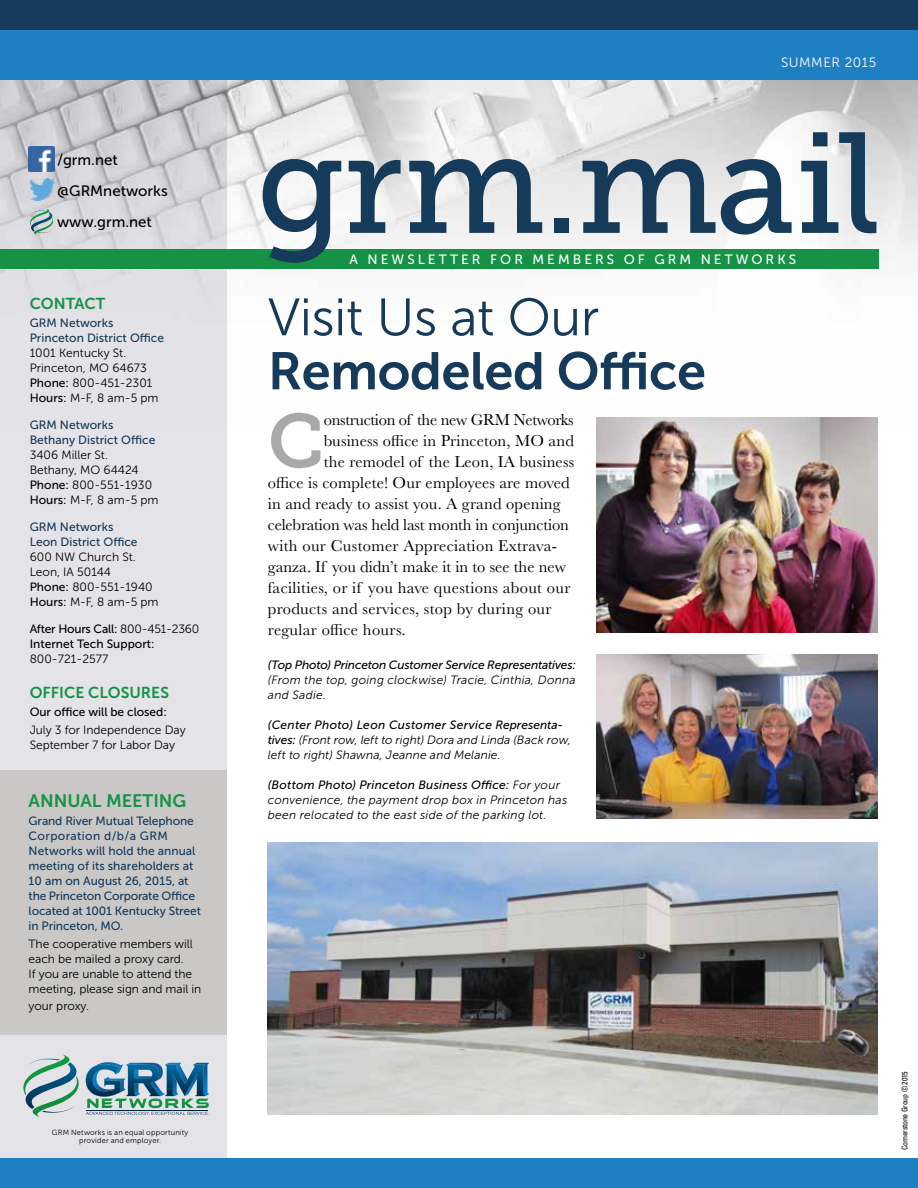
<style>
.page{position:relative;width:918px;height:1188px;background:#fff}
.page>*{position:absolute;margin:0;border:0;box-sizing:border-box;transform-origin:0 0}
.t1{font:142.5px "Museo Slab 500";letter-spacing:-.02em;color:#163a5a}
.t2{font:75.6px "Museo Slab 700";color:#aba8a9}
.t3{font:52.5px "Museo Sans 700";letter-spacing:-.01em;color:#163a5a}
.t4{font:52.5px "Museo Sans 300";letter-spacing:-.01em;color:#163a5a}
.t5{font:18px "Museo Sans 700";color:#169246}
.t6{font:16.5px "Baskerville";letter-spacing:.01em;color:#000}
.t7{font:16.5px "Baskerville";letter-spacing:-.01em;color:#000}
.t8{font:16.5px "Baskerville";letter-spacing:-.02em;color:#000}
.t9{font:15.75px "Museo Sans 700";color:#169246}
.t10{font:15px/30.9px "Museo Sans 500";color:#000}
.t11{font:13.5px "Museo Sans 500";letter-spacing:.225em;color:#fff}
.t12{font:13.5px "Museo Sans 300";letter-spacing:.04em;color:#fff}
.t13{font:12px/15px "Museo Sans 300";letter-spacing:-.005em;color:#000}
.t14{font:12px/15px "Museo Sans 500";color:#163a5a}
.t15{font:italic 12px/15px "Museo Sans 300";letter-spacing:.015em;color:#000}
.t16{font:italic 12px "Museo Sans 500";letter-spacing:.005em;color:#000}
.t17{font:12px/15px "Museo Sans 500";letter-spacing:-.005em;color:#000}
.t18{font:italic 12px "Museo Sans 500";letter-spacing:.025em;color:#000}
.t19{font:condensed 7.8px "Univers";letter-spacing:-.03em;color:#000}
.t20{font:7.5px/7.5px "Museo Sans 300";letter-spacing:.025em;color:#000;text-align:center}
.s1{font-family:"Museo Sans 500"}
.s2{font-family:"Museo Sans 300"}
</style>
<div class="page">
<img style="left:227px;top:80px;width:691px;height:338px">
<div style="left:0;top:80px;width:227px;height:1094px;background:#e4e3e7"></div>
<div style="left:0;top:1158px;width:918px;height:30px;background:#1e7fc3"></div>
<div style="left:0;top:0;width:918px;height:30px;background:#163a5a"></div>
<div style="left:0;top:30px;width:918px;height:50px;background:#1e7fc3"></div>
<img style="left:29px;top:146px;width:25px;height:25px">
<img style="left:29px;top:179px;width:27px;height:21px">
<svg style="left:28px;top:209px;width:26px;height:26px"></svg>
<img style="left:268px;top:842px;width:610px;height:272px">
<img style="left:596px;top:418px;width:282px;height:215px">
<img style="left:596px;top:654px;width:282px;height:165px">
<div style="left:0;top:249px;width:879px;height:19px;background:#169246"></div>
<svg style="left:23px;top:1055px;width:186px;height:62px"></svg>
<div style="left:0;top:770px;width:227px;height:264px;background:#c9c8c7"></div>
<img style="left:823px;top:1014px;width:55px;height:59px">
<p class="t10" style="left:57px;top:144px;width:112px">/grm.net @GRMnetworks www.grm.net</p>
<h3 class="t9" style="left:30px;top:295px;width:77px">CONTACT</h3>
<p class="t14" style="left:30px;top:316px;width:136px">GRM Networks<br>Princeton District Office</p>
<p class="t13" style="left:30px;top:346px;width:130px">1001 Kentucky St.<br>Princeton, MO 64673<br><span class="s1">Phone:</span> 800-451-2301<br><span class="s1">Hours:</span> M-F, 8 am-5 pm</p>
<p class="t14" style="left:30px;top:418px;width:127px">GRM Networks<br>Bethany District Office</p>
<p class="t13" style="left:30px;top:448px;width:130px">3406 Miller St.<br>Bethany, MO 64424<br><span class="s1">Phone:</span> 800-551-1930<br><span class="s1">Hours:</span> M-F, 8 am-5 pm</p>
<p class="t14" style="left:30px;top:520px;width:109px">GRM Networks<br>Leon District Office</p>
<p class="t13" style="left:30px;top:550px;width:130px">600 NW Church St.<br>Leon, IA 50144<br><span class="s1">Phone:</span> 800-551-1940<br><span class="s1">Hours:</span> M-F, 8 am-5 pm</p>
<p class="t17" style="left:30px;top:622px;width:171px">After Hours Call: <span class="s2">800-451-2360<br></span>Internet Tech Support:</p>
<p class="t13" style="left:30px;top:652px;width:80px">800-721-2577</p>
<h3 class="t9" style="left:30px;top:684px;width:141px">OFFICE CLOSURES</h3>
<p class="t17" style="left:30px;top:705px;width:139px">Our office will be closed:</p>
<p class="t13" style="left:30px;top:723px;width:157px">July 3 for Independence Day<br>September 7 for Labor Day</p>
<h3 class="t5" style="left:29px;top:790px;width:159px">ANNUAL MEETING</h3>
<p class="t14" style="left:29px;top:813px;width:174px">Grand River Mutual Telephone<br>Corporation d/b/a GRM<br>Networks will hold the annual meeting of its shareholders at<br>10 am on August 26, 2015, at the Princeton Corporate Office located at 1001 Kentucky Street in Princeton, MO.</p>
<p class="t13" style="left:29px;top:937px;width:174px">The cooperative members will each be mailed a proxy card.<br>If you are unable to attend the meeting, please sign and mail in</p>
<p class="t13" style="left:29px;top:998px;width:62px">your proxy.</p>
<p class="t20" style="left:52px;top:1129px;width:138px">GRM Networks is an equal opportunity provider and employer.</p>
<p class="t12" style="left:781px;top:55px;width:97px">SUMMER 2015</p>
<h1 class="t1" style="left:256px;top:104px;width:626px">grm.mail</h1>
<p class="t11" style="left:350px;top:251px;width:448px">A NEWSLETTER FOR MEMBERS OF GRM NETWORKS</p>
<h3 class="t4" style="left:268px;top:289px;width:333px">Visit Us at Our</h3>
<h3 class="t3" style="left:268px;top:342px;width:440px">Remodeled Office</h3>
<h2 class="t2" style="left:268px;top:398px;width:58px">C</h2>
<h3 class="t8" style="left:324px;top:409px;width:251px">onstruction of the new GRM Networks</h3>
<h3 class="t6" style="left:324px;top:430px;width:252px">business office in Princeton, MO and</h3>
<h3 class="t6" style="left:324px;top:451px;width:252px">the remodel of the Leon, IA business</h3>
<h3 class="t6" style="left:268px;top:472px;width:303px">office is complete! Our employees are moved</h3>
<h3 class="t6" style="left:268px;top:493px;width:294px">in and ready to assist you. A grand opening</h3>
<h3 class="t7" style="left:268px;top:514px;width:303px">celebration was held last month in conjunction</h3>
<h3 class="t6" style="left:268px;top:535px;width:291px">with our Customer Appreciation Extrava-</h3>
<h3 class="t6" style="left:268px;top:557px;width:300px">ganza. If you didn’t make it in to see the new</h3>
<h3 class="t6" style="left:268px;top:578px;width:304px">facilities, or if you have questions about our</h3>
<h3 class="t6" style="left:268px;top:599px;width:285px">products and services, stop by during our</h3>
<h3 class="t6" style="left:268px;top:620px;width:139px">regular office hours.</h3>
<p class="t16" style="left:268px;top:658px;width:310px">(Top Photo) Princeton Customer Service Representatives:</p>
<p class="t15" style="left:268px;top:672px;width:309px">(From the top, going clockwise) Tracie, Cinthia, Donna and Sadie.</p>
<p class="t18" style="left:268px;top:718px;width:297px">(Center Photo) Leon Customer Service Representa-</p>
<p class="t15" style="left:268px;top:732px;width:305px"><span class="s1">tives:</span> (Front row, left to right) Dora and Linda (Back row, left to right) Shawna, Jeanne and Melanie.</p>
<p class="t16" style="left:268px;top:778px;width:294px">(Bottom Photo) Princeton Business Office: <span class="s2">For your</span></p>
<p class="t15" style="left:268px;top:792px;width:301px">convenience, the payment drop box in Princeton has been relocated to the east side of the parking lot.</p>
<p class="t19" style="left:900px;top:1150px;width:80px;rotate:-90deg">Cornerstone Group © 2015</p>
</div>
